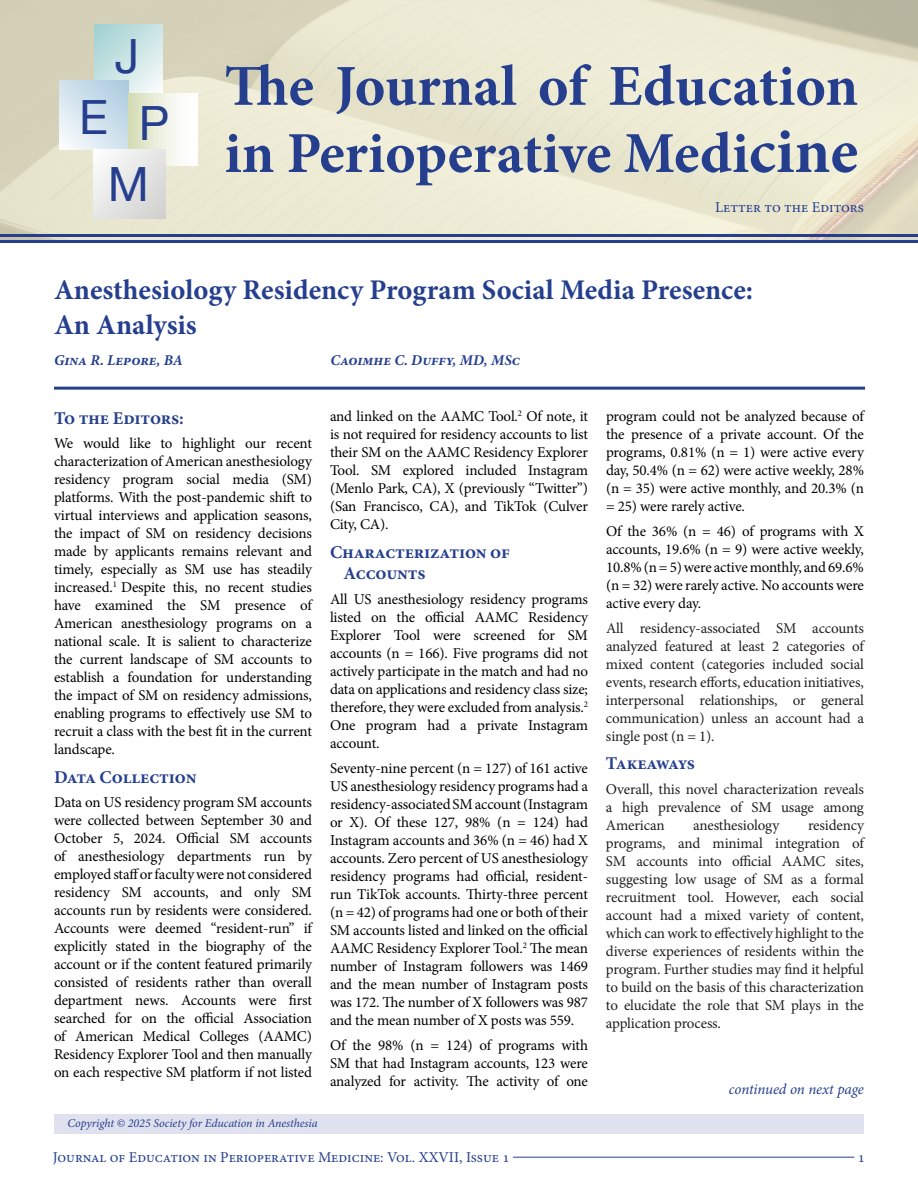
<style>
.page{position:relative;width:918px;height:1188px;background:#fff}
.page>*{position:absolute;margin:0;border:0;box-sizing:border-box;transform-origin:0 0}
.t1{font:700 58.05px/67.2px "Minion Pro";letter-spacing:-.01em;color:#253f8e}
.t2{font:47.25px "Helvetica Neue";color:#253f8e}
.t3{font:700 28.5px/34.2px "Minion Pro";letter-spacing:-.005em;color:#253f8e}
.Section_Headings{font:700 18px/21.6px "Minion Pro";letter-spacing:-.01em;color:#253f8e}
.Section_Headings-2{font:700 18px "Minion Pro";letter-spacing:-.055em;color:#253f8e}
.t4{font:15px/18px "Minion Pro";letter-spacing:-.01em;color:#000;text-align:justify}
.t5{font:15px/18px "Minion Pro";letter-spacing:-.015em;color:#231f20;text-align:justify}
.t6{font:15px "Minion Pro";color:#253f8e}
.t7{font:italic 700 15px "Minion Pro";color:#253f8e}
.t8{font:italic 15px "Minion Pro";letter-spacing:-.005em;color:#253f8e}
.t9{font:italic 12px "Minion Pro";letter-spacing:-.005em;color:#253f8e}
.s1{font-size:63.45px}
</style>
<div class="page">
<hr style="left:513px;top:1157px;width:341px;height:1px;background:#253f8e">
<hr style="left:54px;top:387px;width:811px;height:3px;background:#253f8e">
<img style="left:0;top:0;width:918px;height:240px">
<svg style="left:94px;top:25px;width:69px;height:69px;background:#cbe5e4"></svg>
<svg style="left:60px;top:80px;width:69px;height:69px;background:#d1e2ec"></svg>
<div style="left:129px;top:94px;width:69px;height:71px;background:linear-gradient(to right,#d7deb9,#fff)"></div>
<div style="left:93px;top:149px;width:73px;height:69px;background:linear-gradient(to right,#f2f3f3,#dadad9)"></div>
<hr style="left:0;top:234px;width:918px;height:3px;background:#253f8e">
<hr style="left:0;top:240px;width:918px;height:3px;background:#253f8e">
<div style="left:54px;top:1115px;width:810px;height:19px;background:#e0e1ee"></div>
<p class="t2" style="left:115px;top:22px;width:26px">J</p>
<p class="t2" style="left:79px;top:83px;width:30px">E</p>
<p class="t2" style="left:139px;top:89px;width:32px">P</p>
<p class="t2" style="left:108px;top:150px;width:43px">M</p>
<p class="t1" style="left:224px;top:52px;width:635px">The Journal of Education in Perioperative Medi<span class="s1">cine</span></p>
<p class="t6" style="left:715px;top:197px;width:150px">Letter to the Editors</p>
<p class="t3" style="left:54px;top:273px;width:701px">Anesthesiology Residency Program Social Media Presence:<br>An Analysis</p>
<p class="t7" style="left:54px;top:350px;width:130px">Gina R. Lepore, BA</p>
<p class="t7" style="left:330px;top:350px;width:191px">Caoimhe C. Duffy, MD, MSc</p>
<p class="Section_Headings" style="left:54px;top:407px;width:131px">To the Editors:</p>
<p class="t4" style="left:54px;top:435px;width:261px">We would like to highlight our recent characterization of American anesthesiology residency program social media (SM) platforms. With the post-pandemic shift to virtual interviews and application seasons, the impact of SM on residency decisions made by applicants remains relevant and timely, especially as SM use has steadily increased.<sup>1</sup> Despite this, no recent studies have examined the SM presence of American anesthesiology programs on a national scale. It is salient to characterize the current landscape of SM accounts to establish a foundation for understanding the impact of SM on residency admissions, enabling programs to effectively use SM to recruit a class with the best fit in the current landscape.</p>
<p class="Section_Headings" style="left:54px;top:766px;width:144px">Data Collection</p>
<p class="t4" style="left:54px;top:794px;width:261px">Data on US residency program SM accounts were collected between September 30 and October 5, 2024. Official SM accounts of anesthesiology departments run by employed staff or faculty were not considered residency SM accounts, and only SM accounts run by residents were considered.<br>Accounts were deemed “resident-run” if explicitly stated in the biography of the account or if the content featured primarily consisted of residents rather than overall department news. Accounts were first searched for on the official Association of American Medical Colleges (AAMC)<br>Residency Explorer Tool and then manually on each respective SM platform if not listed</p>
<p class="t9" style="left:68px;top:1115px;width:252px">Copyright © 2025 Society for Education in Anesthesia</p>
<p class="t4" style="left:330px;top:408px;width:260px">and linked on the AAMC Tool.<sup>2</sup> Of note, it is not required for residency accounts to list their SM on the AAMC Residency Explorer Tool. SM explored included Instagram (Menlo Park, CA), X (previously “Twitter”) (San Francisco, CA), and TikTok (Culver City, CA).</p>
<p class="Section_Headings" style="left:344px;top:541px;width:168px;text-indent:-14px">Characterization of<br>Accounts</p>
<p class="t4" style="left:330px;top:590px;width:260px">All US anesthesiology residency programs listed on the official AAMC Residency Explorer Tool were screened for SM accounts (n = 166). Five programs did not actively participate in the match and had no data on applications and residency class size; therefore, they were excluded from analysis.<sup>2<br></sup>One program had a private Instagram account.</p>
<p class="t4" style="left:330px;top:759px;width:260px">Seventy-nine percent (n = 127) of 161 active US anesthesiology residency programs had a residency-associated SM account (Instagram or X). Of these 127, 98% (n = 124) had Instagram accounts and 36% (n = 46) had X accounts. Zero percent of US anesthesiology residency programs had official, resident&shy;run TikTok accounts. Thirty-three percent (n = 42) of programs had one or both of their SM accounts listed and linked on the official AAMC Residency Explorer Tool.<sup>2</sup> The mean number of Instagram followers was 1469 and the mean number of Instagram posts was 172. The number of X followers was 987 and the mean number of X posts was 559.</p>
<p class="t4" style="left:330px;top:1036px;width:260px">Of the 98% (n = 124) of programs with SM that had Instagram accounts, 123 were analyzed for activity. The activity of one</p>
<p class="t4" style="left:606px;top:408px;width:261px">program could not be analyzed because of the presence of a private account. Of the programs, 0.81% (n = 1) were active every day, 50.4% (n = 62) were active weekly, 28% (n = 35) were active monthly, and 20.3% (n = 25) were rarely active.</p>
<p class="t4" style="left:606px;top:522px;width:260px">Of the 36% (n = 46) of programs with X accounts, 19.6% (n = 9) were active weekly, 10.8% (n = 5) were active monthly, and 69.6% (n = 32) were rarely active. No accounts were active every day.</p>
<p class="t5" style="left:606px;top:619px;width:261px">All residency-associated SM accounts analyzed featured at least 2 categories of mixed content (categories included social events, research efforts, education initiatives, interpersonal relationships, or general communication) unless an account had a single post (n = 1).</p>
<p class="Section_Headings-2" style="left:606px;top:751px;width:91px">Takeaways</p>
<p class="t5" style="left:606px;top:780px;width:260px">Overall, this novel characterization reveals a high prevalence of SM usage among American</p>
<p class="t5" style="left:606px;top:816px;width:261px;text-indent:202px">residency programs, and minimal integration of SM accounts into official AAMC sites, suggesting low usage of SM as a formal recruitment tool. However, each social account had a mixed variety of content, which can work to effectively highlight to the diverse experiences of residents within the program. Further studies may find it helpful to build on the basis of this characterization to elucidate the role that SM plays in the application process.</p>
<p class="t5" style="left:693px;top:816px;width:88px">anesthesiology</p>
<p class="t8" style="left:729px;top:1079px;width:137px">continued on next page</p>
<p class="t6" style="left:53px;top:1147px;width:458px">Journal of Education in Perioperative Medicine: Vol. XXVII, Issue 1</p>
<p class="t6" style="left:858px;top:1147px;width:9px">1</p>
</div>
